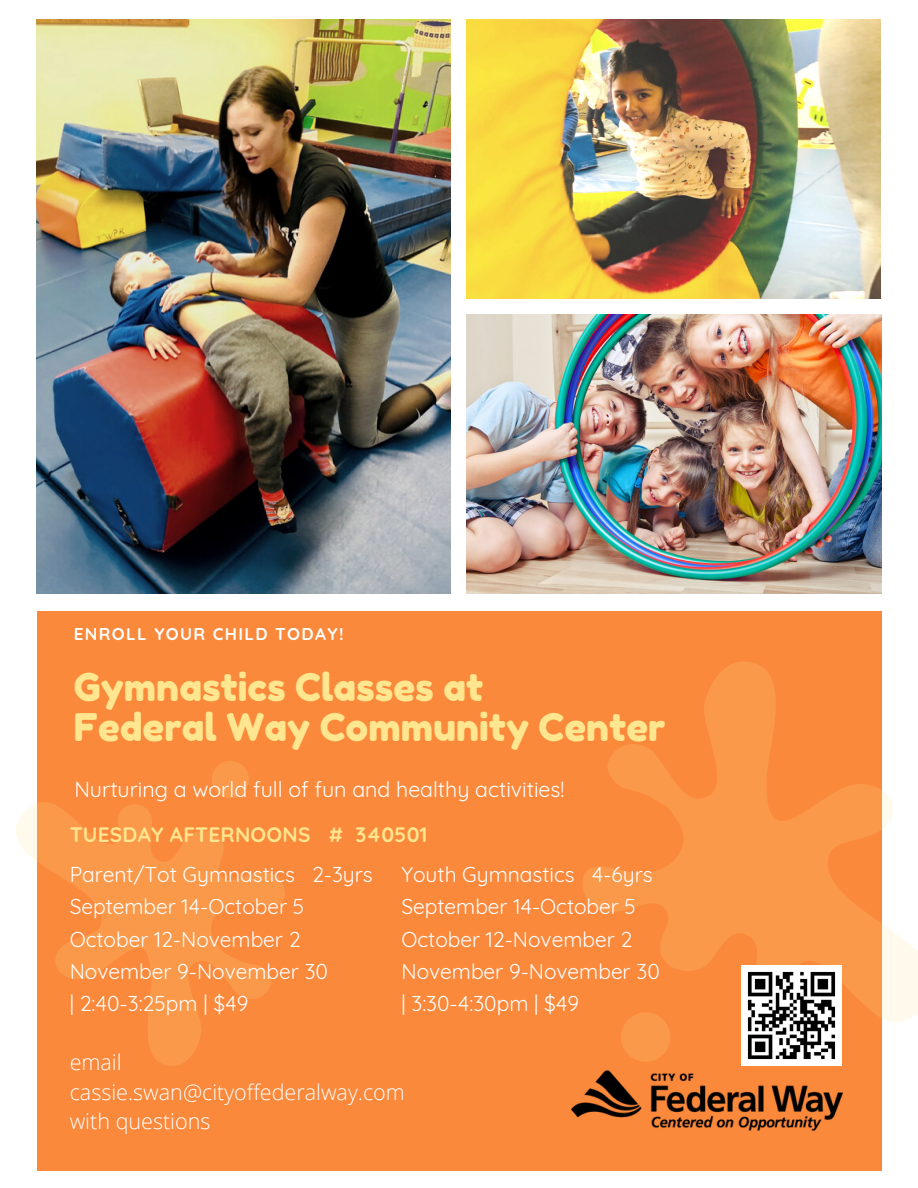
<style>
.page{position:relative;width:918px;height:1188px;background:#fff}
.page>*{position:absolute;margin:0;border:0;box-sizing:border-box;transform-origin:0 0}
.t1{font:38.1px "Fredoka One";color:#ffe68f}
.t2{font:300 21.6px "Open Sans";color:#fff}
.t3{font:21.3px "Quicksand";color:#fff}
.t4{font:21px "Quicksand";color:#fff}
.t5{font:700 20.85px "Quicksand";letter-spacing:.01em;color:#ffe68f}
.t6{font:700 17.1px "Quicksand";letter-spacing:.08em;color:#fff}
</style>
<div class="page">
<div style="left:37px;top:611px;width:845px;height:559px;background:#fa893c"></div>
<svg style="left:583px;top:662px;width:335px;height:409px"></svg>
<svg style="left:607px;top:999px;width:77px;height:72px"></svg>
<svg style="left:16px;top:802px;width:269px;height:264px"></svg>
<svg style="left:202px;top:761px;width:57px;height:47px"></svg>
<img style="left:37px;top:20px;width:414px;height:573px">
<img style="left:467px;top:20px;width:414px;height:279px">
<img style="left:467px;top:314px;width:415px;height:279px">
<img style="left:572px;top:1071px;width:271px;height:60px">
<img style="left:742px;top:966px;width:100px;height:100px">
<p class="t6" style="left:74px;top:623px;width:271px">ENROLL YOUR CHILD TODAY!</p>
<p class="t1" style="left:74px;top:664px;width:411px">Gymnastics Classes at</p>
<p class="t1" style="left:74px;top:704px;width:593px">Federal Way Community Center</p>
<p class="t3" style="left:74px;top:776px;width:491px">Nurturing a world full of fun and healthy activities!</p>
<p class="t5" style="left:70px;top:821px;width:359px">TUESDAY AFTERNOONS # 340501</p>
<p class="t4" style="left:70px;top:861px;width:305px">Parent/Tot Gymnastics 2-3yrs</p>
<p class="t4" style="left:70px;top:893px;width:236px">September 14-October 5</p>
<p class="t4" style="left:70px;top:926px;width:232px">October 12-November 2</p>
<p class="t4" style="left:70px;top:958px;width:260px">November 9-November 30</p>
<p class="t4" style="left:70px;top:990px;width:180px">| 2:40-3:25pm | $49</p>
<p class="t4" style="left:401px;top:861px;width:253px">Youth Gymnastics 4-6yrs</p>
<p class="t4" style="left:401px;top:893px;width:236px">September 14-October 5</p>
<p class="t4" style="left:401px;top:926px;width:232px">October 12-November 2</p>
<p class="t4" style="left:401px;top:958px;width:260px">November 9-November 30</p>
<p class="t4" style="left:401px;top:990px;width:179px">| 3:30-4:30pm | $49</p>
<p class="t2" style="left:70px;top:1047px;width:54px">email</p>
<p class="t2" style="left:70px;top:1077px;width:337px">cassie.swan@cityoffederalway.com</p>
<p class="t2" style="left:70px;top:1106px;width:142px">with questions</p>
</div>
